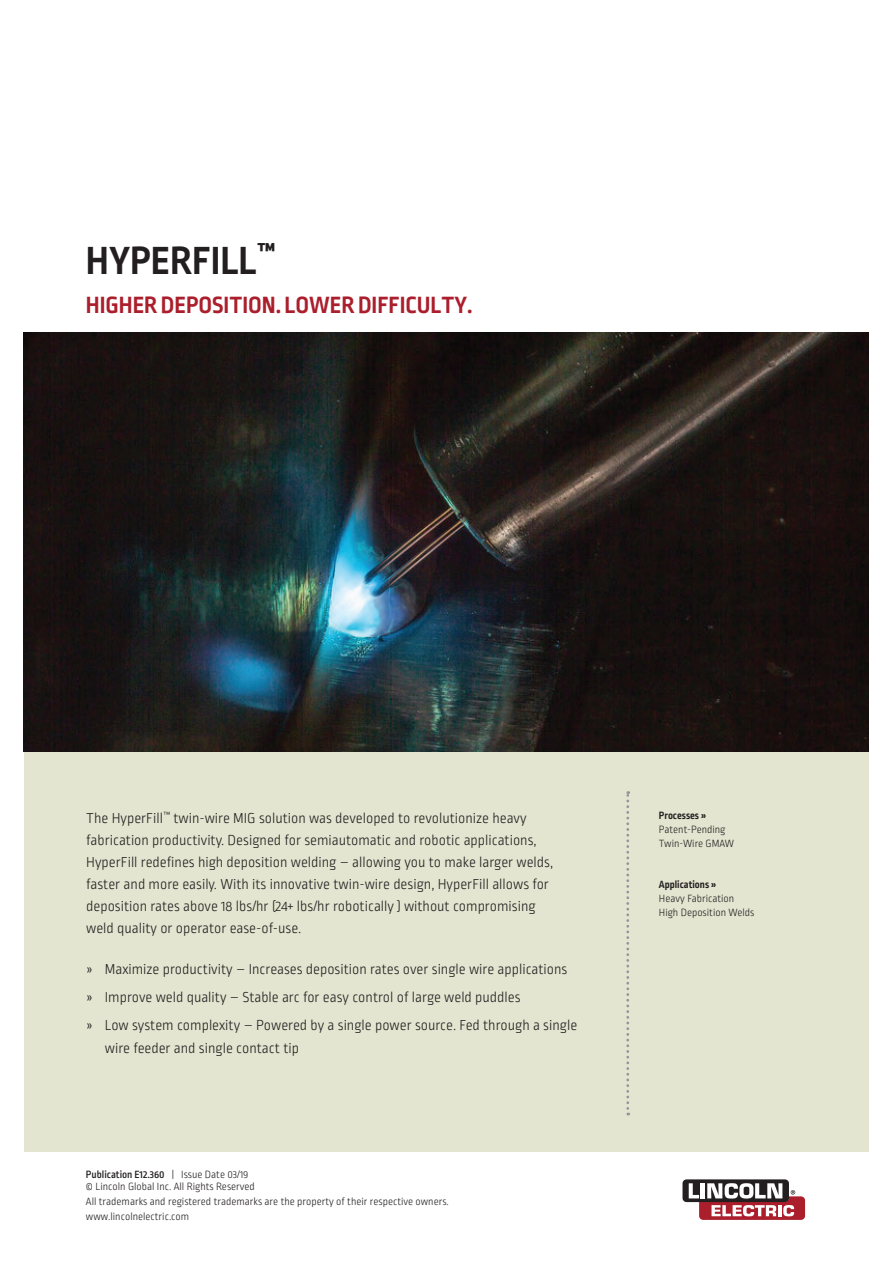
<style>
.page{position:relative;width:894px;height:1264px;background:#fff}
.page>*{position:absolute;margin:0;border:0;box-sizing:border-box;transform-origin:0 0}
.t1{font:700 41.4px "Ropa Sans Pro";color:#231f20}
.t2{font:700 24.9px "Ropa Sans Pro";color:#ab1e2c}
.t3{font:300 15.15px/22px "Ropa Sans Pro";color:#231f20}
.t4{font:300 11.1px/13.8px "Ropa Sans Pro";color:#231f20}
.t5{font:700 11.1px "Ropa Sans Pro";color:#231f20}
.s1{font-weight:500}
</style>
<div class="page">
<div style="left:24px;top:752px;width:844px;height:400px;background:#e4e5d0"></div>
<svg style="left:626px;top:791px;width:3px;height:324px"></svg>
<div style="left:682px;top:1179px;width:107px;height:23px;background:#231f20;border-radius:4px"></div>
<svg style="left:689px;top:1183px;width:116px;height:37px"></svg>
<img style="left:24px;top:333px;width:844px;height:419px">
<h1 class="t1" style="left:86px;top:237px;width:191px">HYPERFILL<sup>™</sup></h1>
<h2 class="t2" style="left:86px;top:290px;width:388px">HIGHER DEPOSITION. LOWER DIFFICULTY.</h2>
<p class="t3" style="left:86px;top:808px;width:468px">The HyperFill<sup>™</sup> twin-wire MIG solution was developed to revolutionize heavy fabrication productivity. Designed for semiautomatic and robotic applications, HyperFill redefines high deposition welding – allowing you to make larger welds, faster and more easily. With its innovative twin-wire design, HyperFill allows for deposition rates above 18 lbs/hr (24+ lbs/hr robotically ) without compromising weld quality or operator ease-of-use.</p>
<p class="t3" style="left:86px;top:956px;width:492px;line-height:28.3px">» Maximize productivity – Increases deposition rates over single wire applications » Improve weld quality – Stable arc for easy control of large weld puddles<br>» Low system complexity – Powered by a single power source. Fed through a single</p>
<p class="t3" style="left:105px;top:1038px;width:196px">wire feeder and single contact tip</p>
<p class="t4" style="left:86px;top:1168px;width:170px;line-height:12.5px"><span class="s1">Publication E12.360</span> | Issue Date 03/19 © Lincoln Global Inc. All Rights Reserved</p>
<p class="t4" style="left:86px;top:1194px;width:364px;line-height:14.9px">All trademarks and registered trademarks are the property of their respective owners. www.lincolnelectric.com</p>
<p class="t5" style="left:659px;top:809px;width:49px">Processes »</p>
<p class="t4" style="left:659px;top:823px;width:77px">Patent-Pending<br>Twin-Wire GMAW</p>
<p class="t5" style="left:659px;top:878px;width:59px">Applications »</p>
<p class="t4" style="left:659px;top:892px;width:97px">Heavy Fabrication<br>High Deposition Welds</p>
</div>
